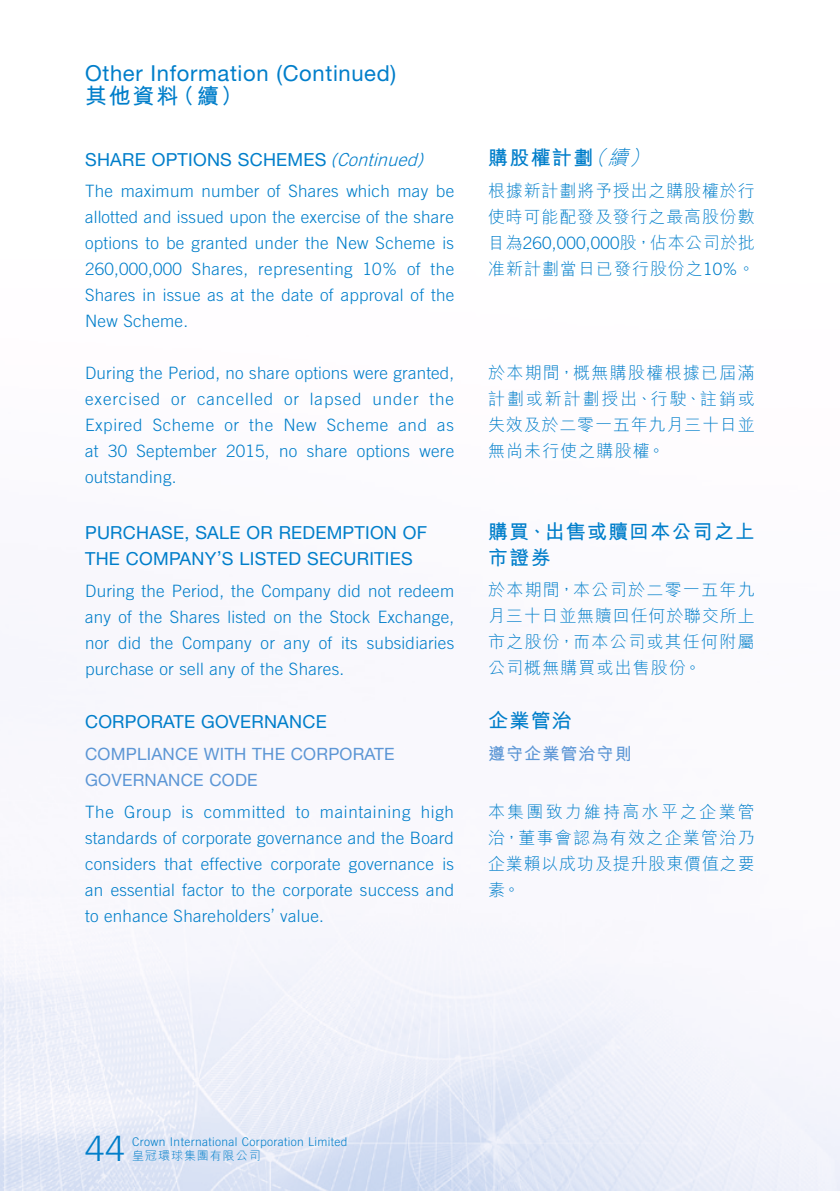
<style>
.page{position:relative;width:840px;height:1191px;background:#fff}
.page>*{position:absolute;margin:0;border:0;box-sizing:border-box;transform-origin:0 0}
.t1{font:300 35px "Trade Gothic LT Std";color:#007eca}
.t2{font:22px "Helvetica Neue LT Std";letter-spacing:.03em;color:#007eca}
.t3{font:700 22px "M Hei HK";color:#007eca}
.C_Heading_1{font:700 20px/26px "M Hei HK";letter-spacing:.055em;color:#007eca}
.Heading_1{font:18px/26px "Helvetica Neue LT Std";letter-spacing:.015em;color:#007eca}
.Body_Text{font:300 17px/26px "Trade Gothic LT Std";letter-spacing:.015em;color:#007eca;text-align:justify}
.C_Body_Text{font:300 17px/26px "M Hei HK";letter-spacing:.055em;color:#007eca;text-align:justify}
.Heading_2{font:17px/26px "Helvetica Neue LT Std";letter-spacing:.015em;color:#5c96d5}
.C_Heading_2{font:700 17px "M Hei HK";letter-spacing:.065em;color:#5c96d5}
.t4{font:300 12px "Trade Gothic LT Std";letter-spacing:.03em;color:#007eca}
.t5{font:300 12px "M Hei HK";letter-spacing:.08em;color:#007eca}
.s1{font-family:"Trade Gothic LT Std";font-weight:300;font-style:italic}
.s2{font-weight:300;font-style:italic}
.s3{font-family:"Trade Gothic LT Std"}
</style>
<div class="page">
<img style="left:0;top:932px;width:839px;height:259px">
<p class="t2" style="left:85px;top:60px;width:312px">Other Information (Continued)</p>
<p class="t3" style="left:85px;top:80px;width:159px">其他資料（續）</p>
<p class="Heading_1" style="left:85px;top:146px;width:345px">SHARE OPTIONS SCHEMES <span class="s1">(Continued)</span></p>
<p class="Body_Text" style="left:85px;top:178px;width:370px">The maximum number of Shares which may be allotted and issued upon the exercise of the share options to be granted under the New Scheme is 260,000,000 Shares, representing 10% of the Shares in issue as at the date of approval of the New Scheme.</p>
<p class="Body_Text" style="left:85px;top:360px;width:370px">During the Period, no share options were granted, exercised or cancelled or lapsed under the Expired Scheme or the New Scheme and as at 30 September 2015, no share options were outstanding.</p>
<p class="Heading_1" style="left:85px;top:519px;width:343px">PURCHASE, SALE OR REDEMPTION OF<br>THE COMPANY’S LISTED SECURITIES</p>
<p class="Body_Text" style="left:85px;top:577px;width:370px">During the Period, the Company did not redeem any of the Shares listed on the Stock Exchange, nor did the Company or any of its subsidiaries purchase or sell any of the Shares.</p>
<p class="Heading_1" style="left:85px;top:708px;width:243px">CORPORATE GOVERNANCE</p>
<p class="Heading_2" style="left:85px;top:741px;width:311px">COMPLIANCE WITH THE CORPORATE<br>GOVERNANCE CODE</p>
<p class="Body_Text" style="left:85px;top:798px;width:370px">The Group is committed to maintaining high standards of corporate governance and the Board considers that effective corporate governance is an essential factor to the corporate success and to enhance Shareholders’ value.</p>
<p class="C_Heading_1" style="left:488px;top:143px;width:168px">購股權計劃<span class="s2">（續）</span></p>
<p class="C_Body_Text" style="left:488px;top:177px;width:268px">根據新計劃將予授出之購股權於行使時可能配發及發行之最高股份數目為<span class="s3">260,000,000</span>股，佔本公司於批准新計劃當日已發行股份之<span class="s3">10%</span>。</p>
<p class="C_Body_Text" style="left:488px;top:359px;width:268px">於本期間，概無購股權根據已屆滿計劃或新計劃授出、行駛、註銷或失效及於二零一五年九月三十日並無尚未行使之購股權。</p>
<p class="C_Heading_1" style="left:488px;top:516px;width:268px">購買、出售或贖回本公司之上市證券</p>
<p class="C_Body_Text" style="left:488px;top:577px;width:268px">於本期間，本公司於二零一五年九月三十日並無贖回任何於聯交所上市之股份，而本公司或其任何附屬公司概無購買或出售股份。</p>
<p class="C_Heading_1" style="left:488px;top:706px;width:85px">企業管治</p>
<p class="C_Heading_2" style="left:488px;top:741px;width:145px">遵守企業管治守則</p>
<p class="C_Body_Text" style="left:488px;top:798px;width:268px">本集團致力維持高水平之企業管治，董事會認為有效之企業管治乃企業賴以成功及提升股東價值之要素。</p>
<h1 class="t1" style="left:85px;top:1128px;width:41px">44</h1>
<p class="t4" style="left:132px;top:1134px;width:217px">Crown International Corporation Limited</p>
<p class="t5" style="left:132px;top:1149px;width:130px">皇冠環球集團有限公司</p>
</div>
